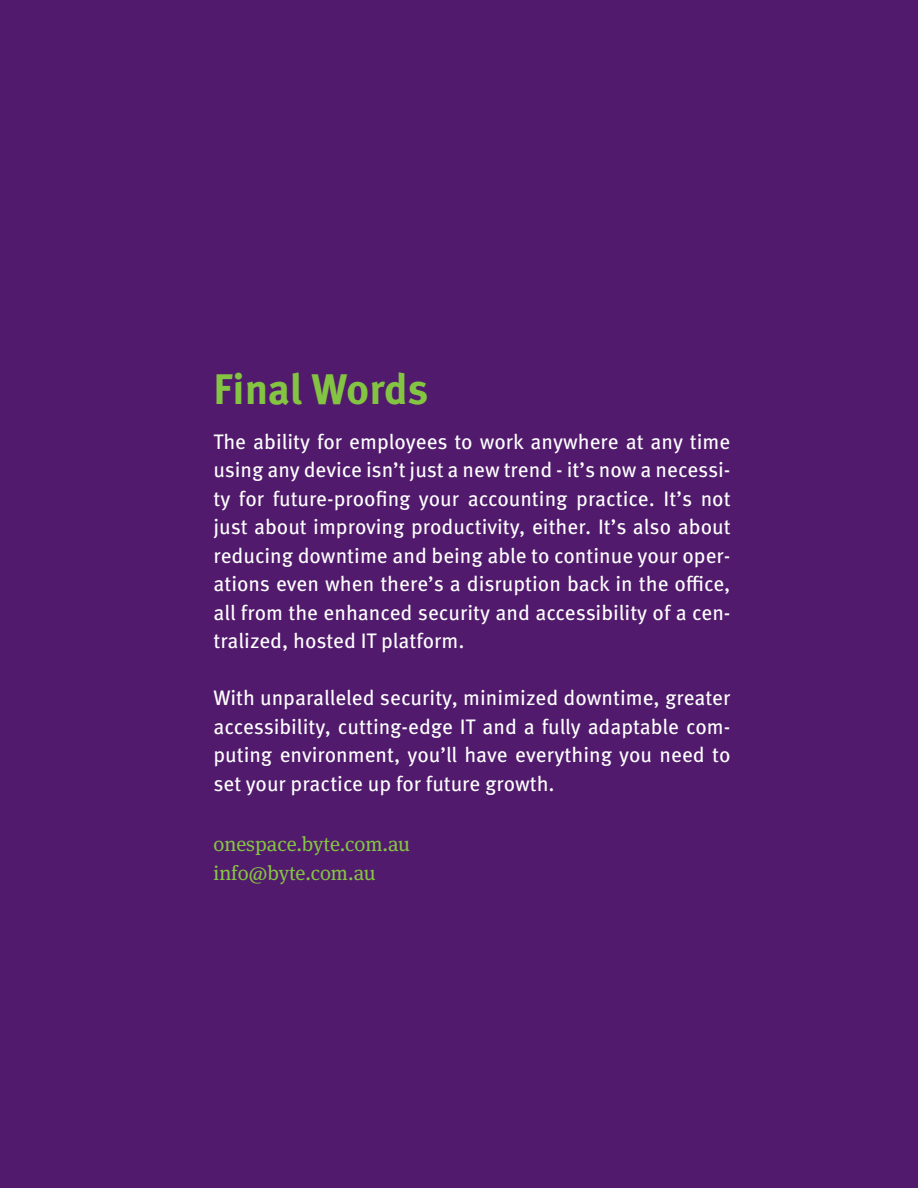
<style>
.page{position:relative;width:918px;height:1188px;background:#511a6c}
.page>*{position:absolute;margin:0;border:0;box-sizing:border-box;transform-origin:0 0}
.t1{font:700 42.75px "Meta Pro";letter-spacing:-.005em;color:#84c443}
.t2{font:21px/28.5px "Meta Pro";color:#fff;text-align:justify}
.t3{font:20.55px/28.8px "Meta Serif Pro";color:#84c443}
</style>
<div class="page">
<h1 class="t1" style="left:213px;top:362px;width:217px">Final Words</h1>
<p class="t2" style="left:213px;top:428px;width:519px">The ability for employees to work anywhere at any time using any device isn’t just a new trend - it’s now a necessi&shy;ty for future-proofing your accounting practice. It’s not just about improving productivity, either. It’s also about reducing downtime and being able to continue your oper&shy;ations even when there’s a disruption back in the office, all from the enhanced security and accessibility of a cen&shy;tralized, hosted IT platform.</p>
<p class="t2" style="left:213px;top:684px;width:518px">With unparalleled security, minimized downtime, greater accessibility, cutting-edge IT and a fully adaptable com&shy;puting environment, you’ll have everything you need to set your practice up for future growth.</p>
<p class="t3" style="left:213px;top:828px;width:198px">onespace.byte.com.au info@byte.com.au</p>
</div>
